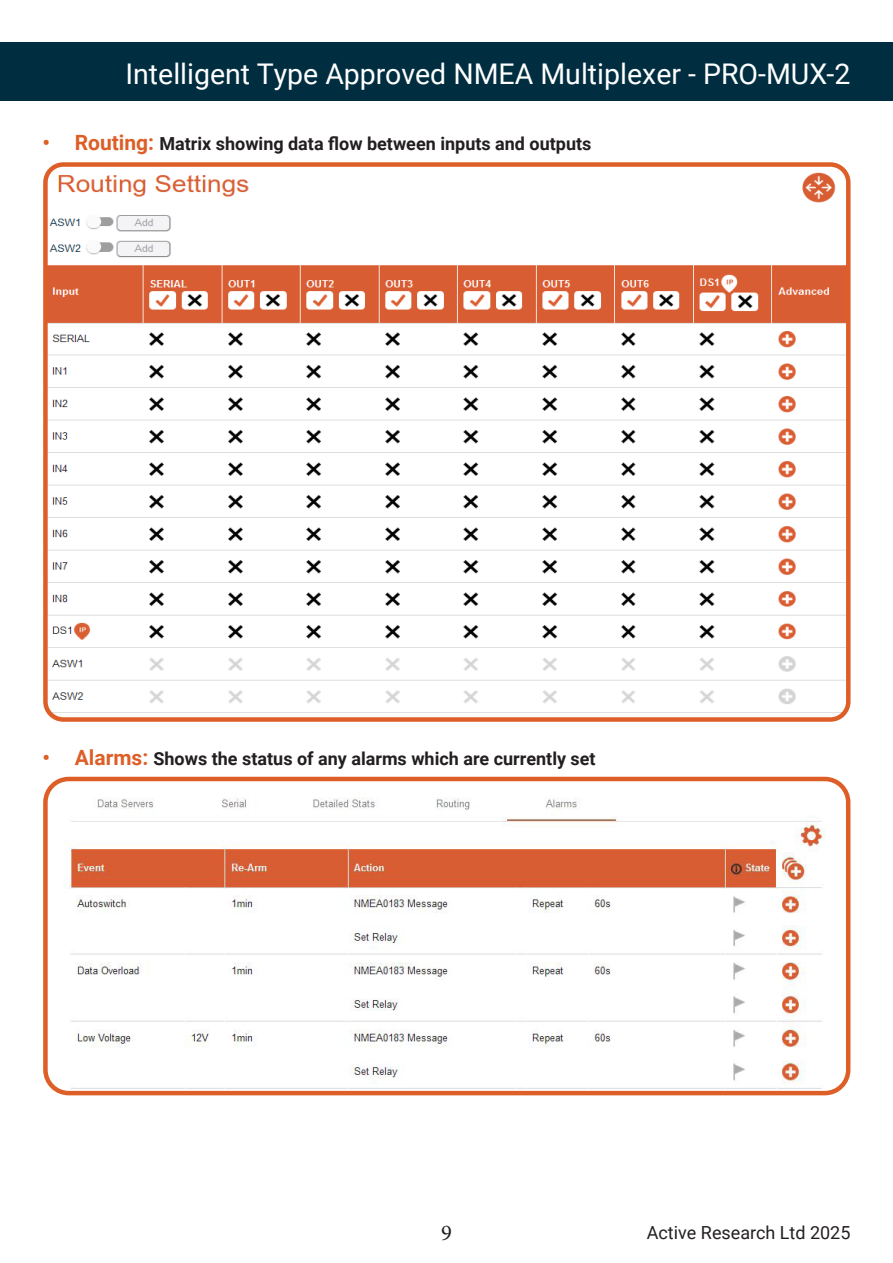
<style>
.page{position:relative;width:893px;height:1263px;background:#fff}
.page>*{position:absolute;margin:0;border:0;box-sizing:border-box;transform-origin:0 0}
.Front_Page_-_Issue{font:28.5px "Roboto";color:#fff}
.t1{font:22.5px "Minion Pro";color:#231f20}
.t2{font:700 18px "Roboto";color:#231f20}
.t3{font:18px "Roboto";color:#231f20}
.s1{font-size:21px;color:#dd5e27}
</style>
<div class="page">
<div style="left:0;top:43px;width:893px;height:58px;background:#002e40"></div>
<img style="left:64px;top:798px;width:761px;height:291px">
<div style="left:43px;top:777px;width:807px;height:318px;border:4px solid #dd5e27;border-radius:23px"></div>
<img style="left:48px;top:167px;width:797px;height:548px">
<div style="left:43px;top:162px;width:807px;height:560px;border:4px solid #dd5e27;border-radius:18px"></div>
<p class="Front_Page_-_Issue" style="left:125px;top:53px;width:726px">Intelligent Type Approved NMEA Multiplexer - PRO-MUX-2</p>
<p class="t2" style="left:43px;top:131px;width:550px"><span class="s1">• Routing:</span> Matrix showing data flow between inputs and outputs</p>
<p class="t2" style="left:43px;top:746px;width:555px"><span class="s1">• Alarms:</span> Shows the status of any alarms which are currently set</p>
<p class="t1" style="left:441px;top:1218px;width:12px">9</p>
<p class="t3" style="left:647px;top:1220px;width:205px">Active Research Ltd 2025</p>
</div>
